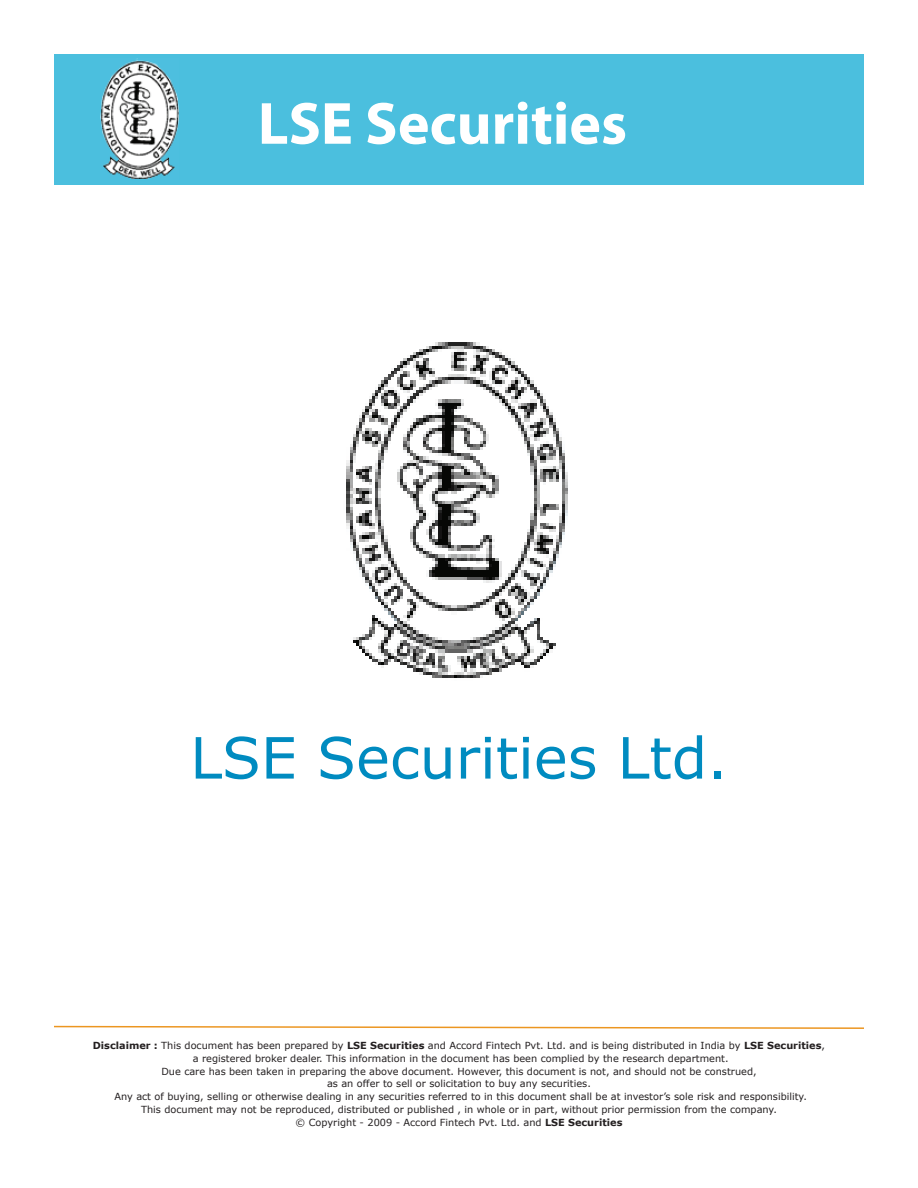
<style>
.page{position:relative;width:918px;height:1188px;background:#fff}
.page>*{position:absolute;margin:0;border:0;box-sizing:border-box;transform-origin:0 0}
.t1{font:700 60px "Myriad Pro";color:#fff}
.t2{font:57px "Verdana";color:#008bc0}
.t3{font:9.75px/12.8px "Verdana";color:#231f20;text-align:center}
.s1{font-weight:700}
</style>
<div class="page">
<div style="left:54px;top:54px;width:810px;height:130px;background:#4bbfde"></div>
<img style="left:100px;top:58px;width:79px;height:121px">
<svg style="left:54px;top:1025px;width:810px;height:4px"></svg>
<img style="left:346px;top:342px;width:222px;height:336px">
<h1 class="t1" style="left:258px;top:84px;width:371px">LSE Securities</h1>
<h2 class="t2" style="left:190px;top:722px;width:539px">LSE Securities Ltd.</h2>
<p class="t3" style="left:93px;top:1039px;width:734px"><span class="s1">Disclaimer :</span> This document has been prepared by <span class="s1">LSE Securities</span> and Accord Fintech Pvt. Ltd. and is being distributed in India by <span class="s1">LSE Securities</span>, a registered broker dealer. This information in the document has been complied by the research department.<br>Due care has been taken in preparing the above document. However, this document is not, and should not be construed,<br>as an offer to sell or solicitation to buy any securities.<br>Any act of buying, selling or otherwise dealing in any securities referred to in this document shall be at investor’s sole risk and responsibility.<br>This document may not be reproduced, distributed or published , in whole or in part, without prior permission from the company.<br>© Copyright - 2009 - Accord Fintech Pvt. Ltd. and <span class="s1">LSE Securities</span></p>
</div>
